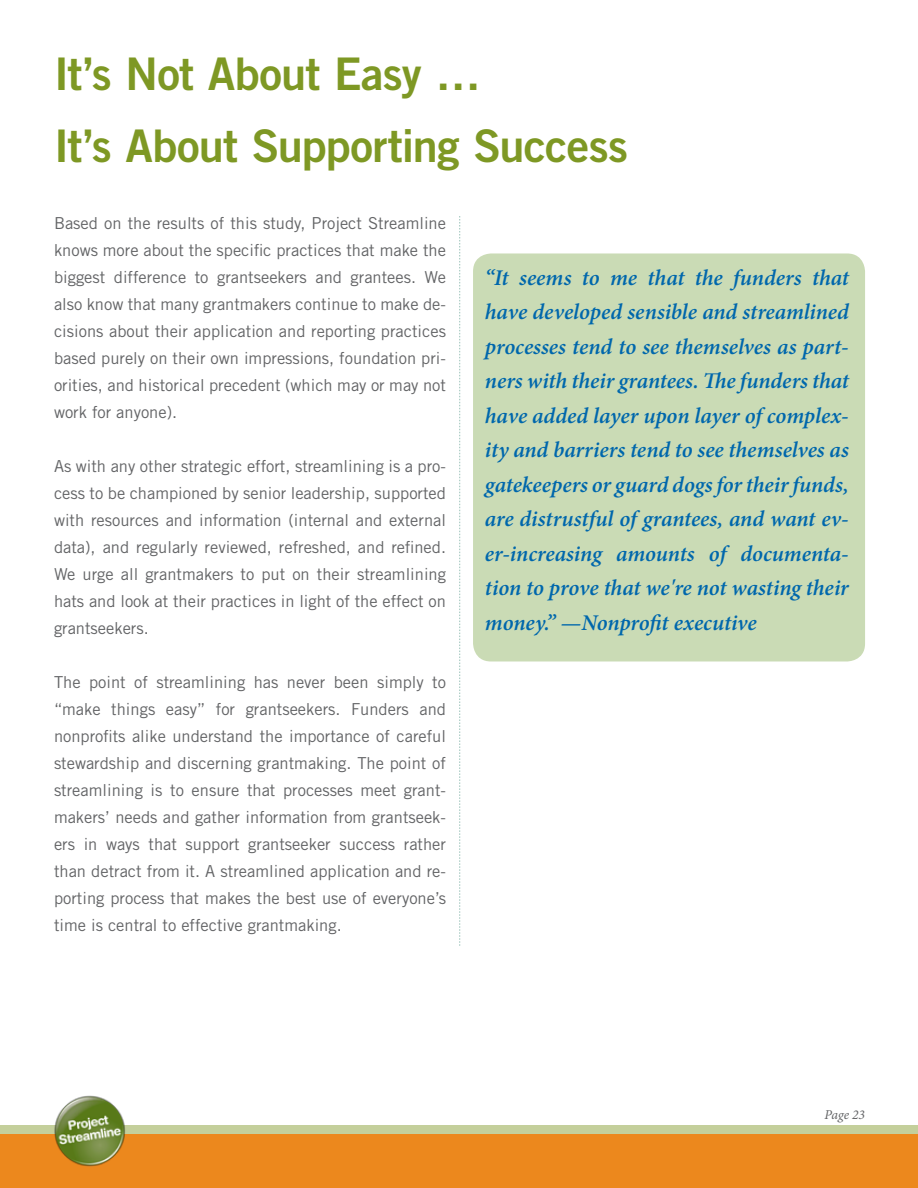
<style>
.page{position:relative;width:918px;height:1188px;background:#fff}
.page>*{position:absolute;margin:0;border:0;box-sizing:border-box;transform-origin:0 0}
.t1{font:45px/72px "Trade Gothic Bold Two";letter-spacing:-.015em;color:#7e9824}
.t2{font:italic 600 22.5px/34.5px "Minion Pro";letter-spacing:-.005em;color:#0067ac;text-align:justify}
.t3{font:16.5px/27px "Trade Gothic";color:#636466;text-align:justify}
.t4{font:italic 13.5px "Minion Pro";letter-spacing:-.01em;color:#636466}
</style>
<div class="page">
<div style="left:0;top:1134px;width:918px;height:54px;background:#ec881d"></div>
<div style="left:0;top:1125px;width:918px;height:9px;background:#c4cf9b"></div>
<img style="left:54px;top:1095px;width:71px;height:72px">
<div style="left:473px;top:253px;width:392px;height:409px;background:#cadbb5;border-radius:18px"></div>
<svg style="left:459px;top:216px;width:1px;height:730px"></svg>
<h1 class="t1" style="left:54px;top:38px;width:576px">It’s Not About Easy …<br>It’s About Supporting Success</h1>
<p class="t3" style="left:54px;top:209px;width:394px">Based on the results of this study, Project Streamline knows more about the specific practices that make the biggest difference to grantseekers and grantees. We also know that many grantmakers continue to make de&shy;cisions about their application and reporting practices based purely on their own impressions, foundation pri&shy;orities, and historical precedent (which may or may not work for anyone).</p>
<p class="t3" style="left:54px;top:452px;width:394px">As with any other strategic effort, streamlining is a pro&shy;cess to be championed by senior leadership, supported with resources and information (internal and external data), and regularly reviewed, refreshed, and refined.<br>We urge all grantmakers to put on their streamlining hats and look at their practices in light of the effect on grantseekers.</p>
<p class="t3" style="left:54px;top:668px;width:394px">The point of streamlining has never been simply to “make things easy” for grantseekers. Funders and nonprofits alike understand the importance of careful stewardship and discerning grantmaking. The point of streamlining is to ensure that processes meet grant&shy;makers’ needs and gather information from grantseek&shy;ers in ways that support grantseeker success rather than detract from it. A streamlined application and re&shy;porting process that makes the best use of everyone’s time is central to effective grantmaking.</p>
<p class="t2" style="left:485px;top:260px;width:366px">“It seems to me that the funders that have developed sensible and streamlined processes tend to see themselves as part&shy;ners with their grantees. The funders that have added layer upon layer of complex&shy;ity and barriers tend to see themselves as gatekeepers or guard dogs for their funds, are distrustful of grantees, and want ev&shy;er-increasing amounts of documenta&shy;tion to prove that we're not wasting their money.” —Nonprofit executive</p>
<p class="t4" style="left:824px;top:1105px;width:42px">Page 23</p>
</div>
